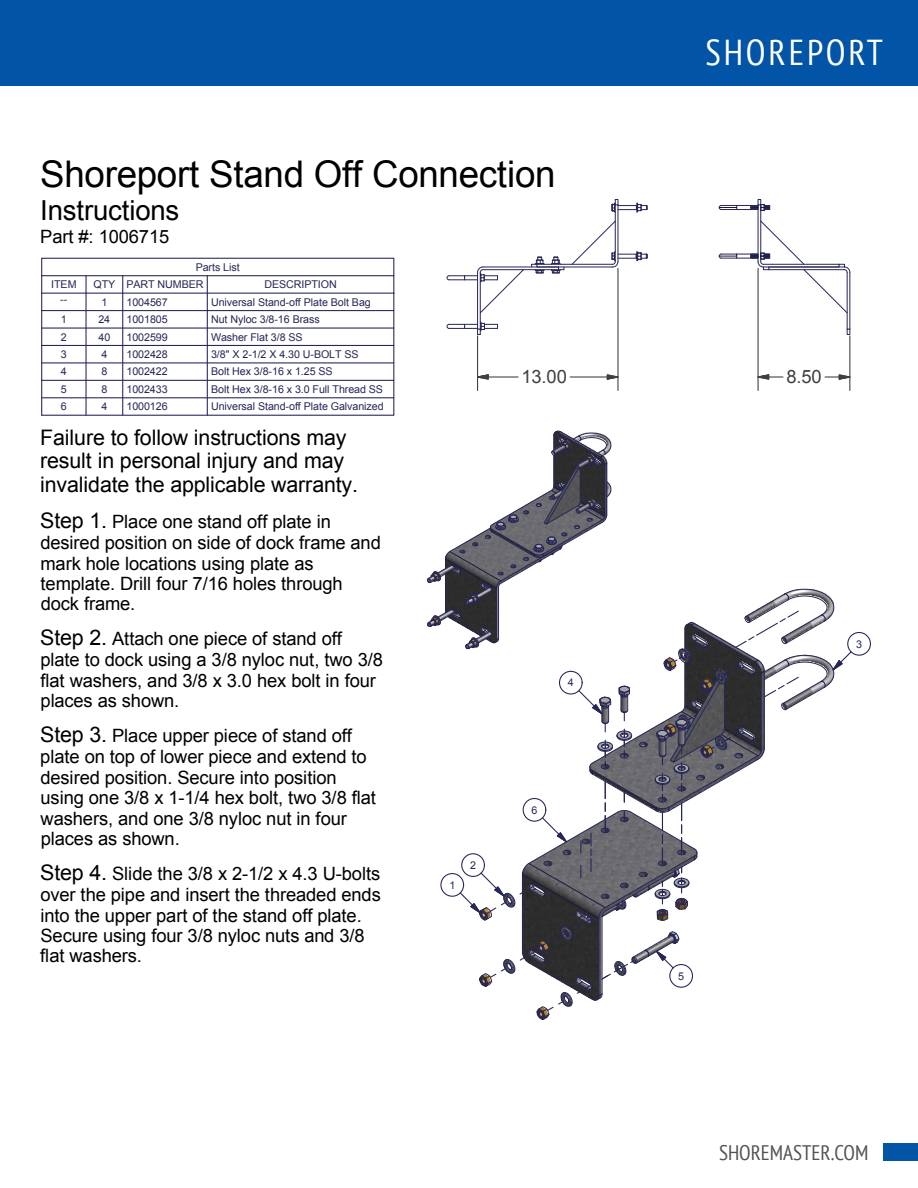
<style>
.page{position:relative;width:918px;height:1188px;background:#fff}
.page>*{position:absolute;margin:0;border:0;box-sizing:border-box;transform-origin:0 0}
.t1{font:36.75px "Arial";letter-spacing:-.01em;color:#000}
.t2{font:condensed 36px "PT Sans";letter-spacing:.08em;color:#fff}
.t3{font:27.6px "Arial";letter-spacing:-.005em;color:#000}
.t4{font:21.45px/23.9px "Arial";letter-spacing:-.01em;color:#000}
.t5{font:condensed 21px "PT Sans";color:#535355}
.t6{font:18.3px/20.5px "Arial";letter-spacing:-.005em;color:#000}
.t7{font:18.3px "Arial";color:#3f3f3f}
.t8{font:10.65px "Arial";letter-spacing:-.005em;color:#262659}
.s1{font-size:21.45px}
</style>
<div class="page">
<div style="left:883px;top:1144px;width:35px;height:17px;background:#0154a6"></div>
<div style="left:0;top:0;width:918px;height:86px;background:#0154a6"></div>
<hr style="left:615px;top:205px;width:1px;height:57px;background:#262659">
<hr style="left:618px;top:205px;width:1px;height:57px;background:#262659">
<svg style="left:531px;top:256px;width:13px;height:18px"></svg>
<svg style="left:611px;top:199px;width:37px;height:13px"></svg>
<hr style="left:537px;top:264px;width:76px;height:1px;background:#262659">
<hr style="left:537px;top:267px;width:76px;height:1px;background:#262659">
<hr style="left:480px;top:272px;width:1px;height:57px;background:#262659">
<hr style="left:477px;top:272px;width:1px;height:57px;background:#262659">
<svg style="left:551px;top:256px;width:14px;height:18px"></svg>
<svg style="left:446px;top:322px;width:52px;height:13px"></svg>
<hr style="left:483px;top:269px;width:76px;height:1px;background:#262659">
<hr style="left:483px;top:267px;width:76px;height:1px;background:#262659">
<svg style="left:571px;top:220px;width:77px;height:48px"></svg>
<svg style="left:446px;top:266px;width:79px;height:48px"></svg>
<hr style="left:760px;top:205px;width:1px;height:57px;background:#262659">
<hr style="left:758px;top:205px;width:1px;height:57px;background:#262659">
<svg style="left:847px;top:329px;width:3px;height:6px"></svg>
<hr style="left:847px;top:272px;width:1px;height:57px;background:#262659">
<hr style="left:849px;top:272px;width:1px;height:57px;background:#262659">
<svg style="left:718px;top:220px;width:133px;height:94px"></svg>
<svg style="left:718px;top:199px;width:52px;height:12px"></svg>
<div style="left:41px;top:258px;width:353px;height:18px;border:1px solid #262659"></div>
<svg style="left:41px;top:275px;width:354px;height:17px"></svg>
<svg style="left:41px;top:292px;width:354px;height:124px"></svg>
<hr style="left:207px;top:293px;width:1px;height:122px;background:#262659">
<hr style="left:122px;top:293px;width:1px;height:122px;background:#262659">
<hr style="left:85px;top:293px;width:2px;height:122px;background:#262659">
<hr style="left:41px;top:293px;width:1px;height:122px;background:#262659">
<div style="left:847px;top:632px;width:24px;height:24px;border:1px solid #262659;border-radius:50%"></div>
<svg style="left:427px;top:430px;width:426px;height:590px"></svg>
<div style="left:523px;top:798px;width:23px;height:24px;border:1px solid #262659;border-radius:50%"></div>
<svg style="left:478px;top:374px;width:11px;height:6px"></svg>
<svg style="left:606px;top:374px;width:11px;height:6px"></svg>
<hr style="left:488px;top:376px;width:30px;height:2px;background:#3f3f3f">
<hr style="left:570px;top:376px;width:37px;height:2px;background:#3f3f3f">
<hr style="left:477px;top:336px;width:1px;height:55px;background:#3f3f3f">
<hr style="left:617px;top:268px;width:2px;height:123px;background:#3f3f3f">
<svg style="left:757px;top:374px;width:26px;height:6px"></svg>
<svg style="left:825px;top:374px;width:26px;height:6px"></svg>
<hr style="left:849px;top:336px;width:1px;height:55px;background:#3f3f3f">
<hr style="left:758px;top:268px;width:1px;height:123px;background:#3f3f3f">
<p class="t1" style="left:40px;top:150px;width:517px">Shoreport Stand Off Connection</p>
<p class="t3" style="left:40px;top:193px;width:141px">Instructions</p>
<p class="t6" style="left:40px;top:227px;width:131px">Part #: 1006715</p>
<p class="t8" style="left:196px;top:260px;width:46px">Parts List</p>
<h2 class="t2" style="left:686px;top:29px;width:198px">SHOSHORREPOEPORTRT</h2>
<p class="t8" style="left:51px;top:278px;width:27px">ITEM</p>
<p class="t8" style="left:94px;top:278px;width:112px">QTY PART NUMBER</p>
<p class="t8" style="left:264px;top:278px;width:74px">DESCRIPTION</p>
<p class="t8" style="left:60px;top:293px;width:9px">--</p>
<p class="t8" style="left:101px;top:295px;width:7px">1</p>
<p class="t8" style="left:127px;top:295px;width:43px">1004567</p>
<p class="t8" style="left:211px;top:295px;width:161px">Universal Stand-off Plate Bolt Bag</p>
<p class="t8" style="left:61px;top:312px;width:7px">1</p>
<p class="t8" style="left:98px;top:312px;width:13px">24</p>
<p class="t8" style="left:127px;top:312px;width:43px">1001805</p>
<p class="t8" style="left:211px;top:312px;width:110px">Nut Nyloc 3/8-16 Brass</p>
<p class="t8" style="left:61px;top:330px;width:7px">2</p>
<p class="t8" style="left:98px;top:330px;width:13px">40</p>
<p class="t8" style="left:127px;top:330px;width:43px">1002599</p>
<p class="t8" style="left:211px;top:330px;width:93px">Washer Flat 3/8 SS</p>
<p class="t8" style="left:61px;top:347px;width:7px">3</p>
<p class="t8" style="left:101px;top:347px;width:7px">4</p>
<p class="t8" style="left:127px;top:347px;width:43px">1002428</p>
<p class="t8" style="left:211px;top:347px;width:149px">3/8" X 2-1/2 X 4.30 U-BOLT SS</p>
<p class="t8" style="left:61px;top:365px;width:7px">4</p>
<p class="t8" style="left:101px;top:365px;width:7px">8</p>
<p class="t8" style="left:127px;top:365px;width:43px">1002422</p>
<p class="t8" style="left:211px;top:365px;width:123px">Bolt Hex 3/8-16 x 1.25 SS</p>
<p class="t8" style="left:61px;top:382px;width:7px">5</p>
<p class="t8" style="left:101px;top:382px;width:7px">8</p>
<p class="t8" style="left:127px;top:382px;width:43px">1002433</p>
<p class="t8" style="left:211px;top:382px;width:174px">Bolt Hex 3/8-16 x 3.0 Full Thread SS</p>
<p class="t8" style="left:61px;top:400px;width:7px">6</p>
<p class="t8" style="left:101px;top:400px;width:7px">4</p>
<p class="t8" style="left:127px;top:400px;width:43px">1000126</p>
<p class="t8" style="left:211px;top:400px;width:174px">Universal Stand-off Plate Galvanized</p>
<p class="t4" style="left:40px;top:425px;width:320px">Failure to follow instructions may result in personal injury and may invalidate the applicable warranty.</p>
<p class="t6" style="left:40px;top:511px;width:342px"><span class="s1">Step 1.</span> Place one stand off plate in desired position on side of dock frame and mark hole locations using plate as template. Drill four 7/16 holes through dock frame.</p>
<p class="t6" style="left:40px;top:629px;width:344px"><span class="s1">Step 2.</span> Attach one piece of stand off plate to dock using a 3/8 nyloc nut, two 3/8 flat washers, and 3/8 x 3.0 hex bolt in four places as shown.</p>
<p class="t6" style="left:40px;top:726px;width:337px"><span class="s1">Step 3.</span> Place upper piece of stand off plate on top of lower piece and extend to desired position. Secure into position using one 3/8 x 1-1/4 hex bolt, two 3/8 flat washers, and one 3/8 nyloc nut in four places as shown.</p>
<p class="t6" style="left:40px;top:863px;width:342px"><span class="s1">Step 4.</span> Slide the 3/8 x 2-1/2 x 4.3 U-bolts over the pipe and insert the threaded ends into the upper part of the stand off plate.<br>Secure using four 3/8 nyloc nuts and 3/8 flat washers.</p>
<p class="t7" style="left:521px;top:365px;width:47px">13.00</p>
<p class="t7" style="left:786px;top:365px;width:37px">8.50</p>
<p class="t8" style="left:449px;top:878px;width:7px">1</p>
<p class="t8" style="left:470px;top:858px;width:7px">2</p>
<p class="t8" style="left:568px;top:676px;width:7px">4</p>
<p class="t8" style="left:532px;top:803px;width:7px">6</p>
<p class="t8" style="left:856px;top:637px;width:7px">3</p>
<p class="t8" style="left:678px;top:969px;width:7px">5</p>
<p class="t5" style="left:719px;top:1139px;width:151px">SHOREMASTER.COM</p>
</div>
